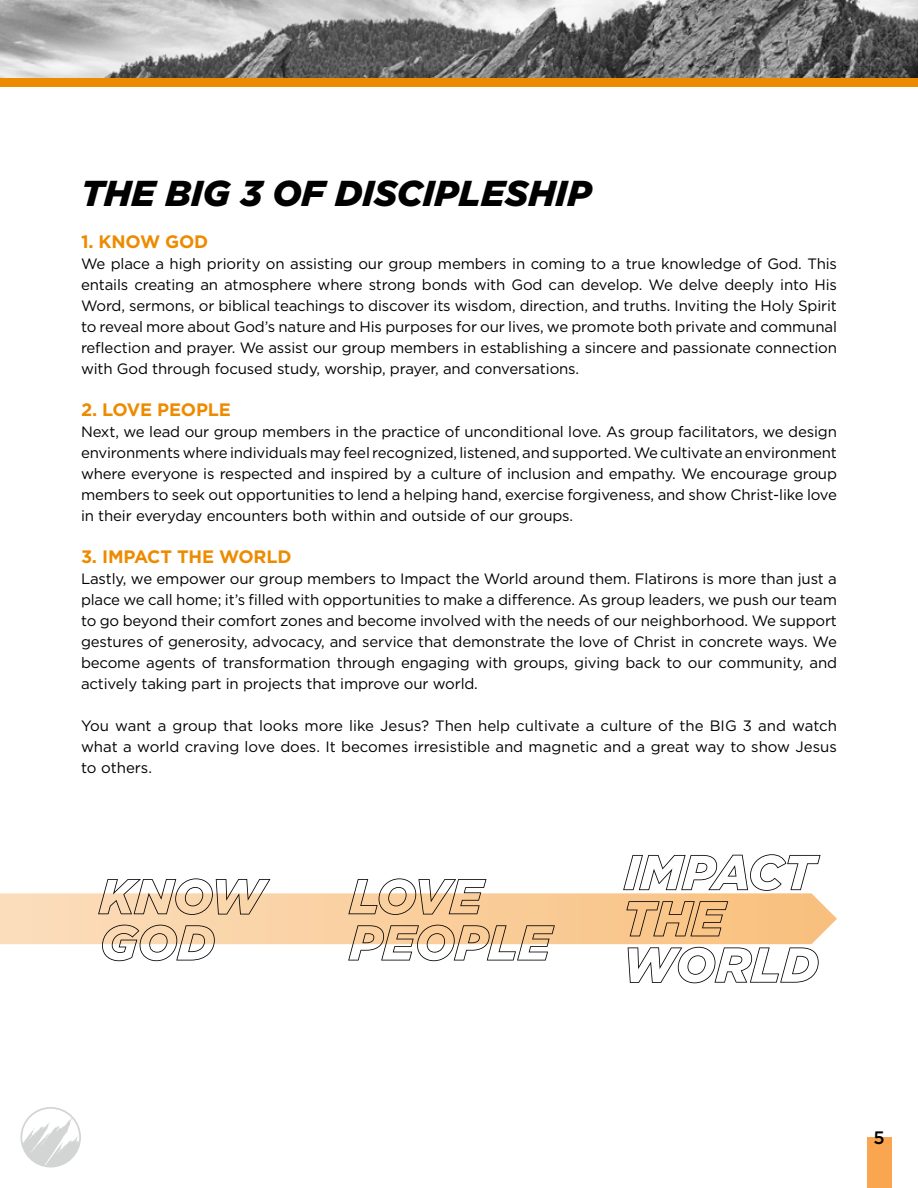
<style>
.page{position:relative;width:918px;height:1188px;background:#fff}
.page>*{position:absolute;margin:0;border:0;box-sizing:border-box;transform-origin:0 0}
.t1{font:italic 900 36px "Gotham";color:#000}
.t2{font:700 18px "Gotham";letter-spacing:-.01em;color:#ed8b00}
.t3{font:500 18px "Gotham";color:#000}
.t4{font:15px/21px "Gotham";letter-spacing:-.01em;color:#000;text-align:justify}
</style>
<div class="page">
<div style="left:867px;top:1137px;width:24px;height:51px;background:#faa54f"></div>
<img style="left:0;top:0;width:918px;height:79px">
<div style="left:0;top:79px;width:918px;height:8px;background:#ed8b00"></div>
<svg style="left:20px;top:1107px;width:61px;height:61px"></svg>
<svg style="left:0;top:854px;width:837px;height:129px"></svg>
<h1 class="t1" style="left:81px;top:168px;width:512px">THE BIG 3 OF DISCIPLESHIP</h1>
<p class="t2" style="left:81px;top:229px;width:129px">1. KNOW GOD</p>
<p class="t4" style="left:81px;top:253px;width:758px">We place a high priority on assisting our group members in coming to a true knowledge of God. This entails creating an atmosphere where strong bonds with God can develop. We delve deeply into His Word, sermons, or biblical teachings to discover its wisdom, direction, and truths. Inviting the Holy Spirit to reveal more about God’s nature and His purposes for our lives, we promote both private and communal reflection and prayer. We assist our group members in establishing a sincere and passionate connection with God through focused study, worship, prayer, and conversations.</p>
<p class="t2" style="left:81px;top:397px;width:151px">2. LOVE PEOPLE</p>
<p class="t4" style="left:81px;top:421px;width:758px">Next, we lead our group members in the practice of unconditional love. As group facilitators, we design environments where individuals may feel recognized, listened, and supported. We cultivate an environment where everyone is respected and inspired by a culture of inclusion and empathy. We encourage group members to seek out opportunities to lend a helping hand, exercise forgiveness, and show Christ-like love in their everyday encounters both within and outside of our groups.</p>
<p class="t2" style="left:81px;top:544px;width:212px">3. IMPACT THE WORLD</p>
<p class="t4" style="left:81px;top:568px;width:758px">Lastly, we empower our group members to Impact the World around them. Flatirons is more than just a place we call home; it’s filled with opportunities to make a difference. As group leaders, we push our team to go beyond their comfort zones and become involved with the needs of our neighborhood. We support gestures of generosity, advocacy, and service that demonstrate the love of Christ in concrete ways. We become agents of transformation through engaging with groups, giving back to our community, and actively taking part in projects that improve our world.</p>
<p class="t4" style="left:81px;top:715px;width:757px">You want a group that looks more like Jesus? Then help cultivate a culture of the BIG 3 and watch what a world craving love does. It becomes irresistible and magnetic and a great way to show Jesus to others.</p>
<p class="t3" style="left:874px;top:1125px;width:13px">5</p>
</div>
